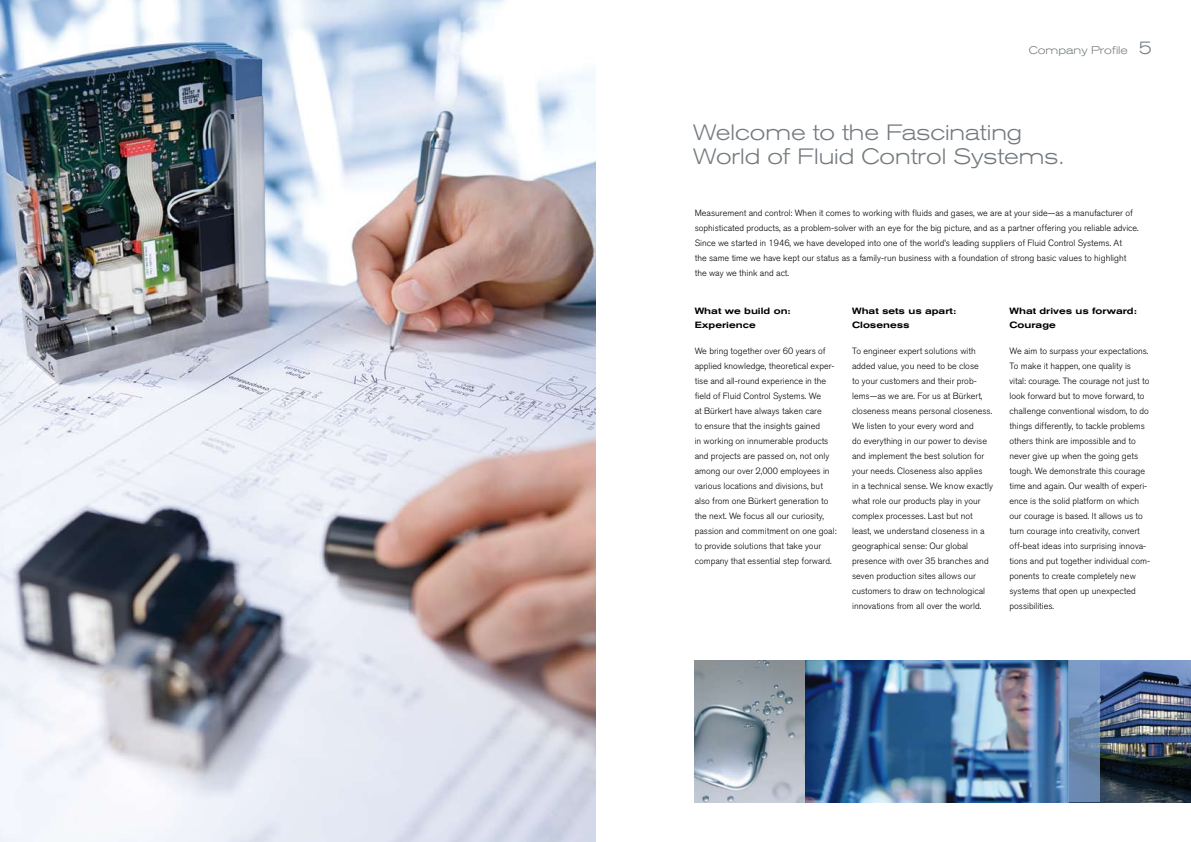
<style>
.page{position:relative;width:1191px;height:842px;background:#fff}
.page>*{position:absolute;margin:0;border:0;box-sizing:border-box;transform-origin:0 0}
.t1{font:300 expanded 22px/24px "Akzidenz Grotesk BQ";color:#737a7f}
.t2{font:300 expanded 18px "Akzidenz Grotesk BQ";color:#737a7f}
.t3{font:300 expanded 11px "Akzidenz Grotesk BQ";color:#737a7f}
.t4{font:300 9px/15px "Akzidenz Grotesk BQ";color:#000}
.t5{font:500 expanded 9px/14px "Akzidenz Grotesk BQ";color:#000}
</style>
<div class="page">
<img style="left:1099px;top:660px;width:92px;height:142px">
<svg style="left:694px;top:660px;width:111px;height:142px;background:#9ba5ae"></svg>
<img style="left:805px;top:660px;width:263px;height:142px">
<svg style="left:1068px;top:660px;width:31px;height:142px;background:#6f8eb4"></svg>
<img style="left:0;top:0;width:595px;height:842px">
<p class="t3" style="left:1028px;top:43px;width:101px">Company Profile</p>
<h2 class="t2" style="left:1138px;top:37px;width:15px">5</h2>
<h1 class="t1" style="left:693px;top:121px;width:372px">Welcome to the Fascinating<br>World of Fluid Control Systems.</h1>
<p class="t4" style="left:694px;top:205px;width:445px">Measurement and control: When it comes to working with fluids and gases, we are at your side—as a manufacturer of sophisticated products, as a problem-solver with an eye for the big picture, and as a partner offering you reliable advice.<br>Since we started in 1946, we have developed into one of the world’s leading suppliers of Fluid Control Systems. At<br>the same time we have kept our status as a family-run business with a foundation of strong basic values to highlight the way we think and act.</p>
<p class="t5" style="left:694px;top:304px;width:97px">What we build on:<br>Experience</p>
<p class="t5" style="left:1009px;top:304px;width:129px">What drives us forward:<br>Courage</p>
<p class="t5" style="left:852px;top:304px;width:106px">What sets us apart:<br>Closeness</p>
<p class="t4" style="left:694px;top:344px;width:143px">We bring together over 60 years of applied knowledge, theoretical exper&shy;tise and all-round experience in the field of Fluid Control Systems. We<br>at Bürkert have always taken care<br>to ensure that the insights gained<br>in working on innumerable products and projects are passed on, not only among our over 2,000 employees in various locations and divisions, but also from one Bürkert generation to the next. We focus all our curiosity, passion and commitment on one goal: to provide solutions that take your company that essential step forward.</p>
<p class="t4" style="left:852px;top:344px;width:142px">To engineer expert solutions with added value, you need to be close<br>to your customers and their prob&shy;lems—as we are. For us at Bürkert, closeness means personal closeness.<br>We listen to your every word and<br>do everything in our power to devise and implement the best solution for your needs. Closeness also applies<br>in a technical sense. We know exactly what role our products play in your complex processes. Last but not least, we understand closeness in a geographical sense: Our global presence with over 35 branches and seven production sites allows our customers to draw on technological innovations from all over the world.</p>
<p class="t4" style="left:1009px;top:344px;width:142px">We aim to surpass your expectations.<br>To make it happen, one quality is<br>vital: courage. The courage not just to look forward but to move forward, to challenge conventional wisdom, to do things differently, to tackle problems others think are impossible and to never give up when the going gets tough. We demonstrate this courage time and again. Our wealth of experi&shy;ence is the solid platform on which our courage is based. It allows us to turn courage into creativity, convert off-beat ideas into surprising innova&shy;tions and put together individual com&shy;ponents to create completely new systems that open up unexpected possibilities.</p>
</div>
